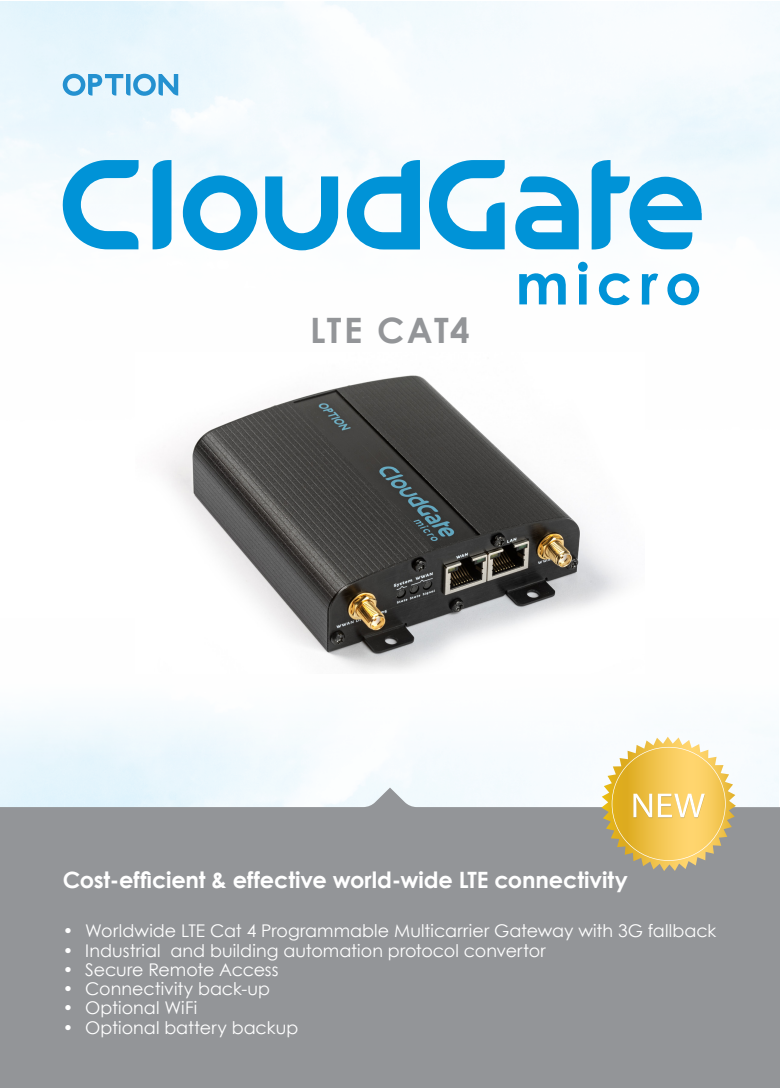
<style>
.page{position:relative;width:780px;height:1088px;background:#fff}
.page>*{position:absolute;margin:0;border:0;box-sizing:border-box;transform-origin:0 0}
.t1{font:700 35px "Century Gothic";letter-spacing:.04em;color:#939598}
.t2{font:700 22.5px "Century Gothic";letter-spacing:-.005em;color:#fff}
.t3{font:17.5px "Century Gothic";letter-spacing:.005em;color:#fff}
</style>
<div class="page">
<img style="left:0;top:1px;width:779px;height:305px">
<svg style="left:63px;top:74px;width:115px;height:22px;background:#8dc7e7"></svg>
<div style="left:0;top:787px;width:780px;height:301px;background:#939598"></div>
<svg style="left:63px;top:160px;width:75px;height:89px"></svg>
<div style="left:153px;top:160px;width:18px;height:89px;background:#0093d7"></div>
<svg style="left:347px;top:160px;width:73px;height:89px"></svg>
<svg style="left:183px;top:175px;width:75px;height:75px"></svg>
<svg style="left:265px;top:176px;width:73px;height:74px"></svg>
<svg style="left:429px;top:160px;width:75px;height:89px"></svg>
<svg style="left:515px;top:176px;width:63px;height:73px"></svg>
<svg style="left:591px;top:160px;width:110px;height:89px"></svg>
<svg style="left:519px;top:273px;width:47px;height:31px"></svg>
<svg style="left:578px;top:262px;width:9px;height:42px"></svg>
<svg style="left:597px;top:273px;width:33px;height:32px"></svg>
<svg style="left:641px;top:273px;width:17px;height:31px"></svg>
<svg style="left:665px;top:273px;width:34px;height:32px"></svg>
<img style="left:162px;top:375px;width:464px;height:299px">
<svg style="left:601px;top:737px;width:134px;height:134px"></svg>
<p class="t1" style="left:310px;top:304px;width:161px">LTE CAT4</p>
<p class="t2" style="left:63px;top:863px;width:566px">Cost-efficient &amp; effective world-wide LTE connectivity</p>
<p class="t3" style="left:63px;top:919px;width:655px">• Worldwide LTE Cat 4 Programmable Multicarrier Gateway with 3G fallback</p>
<p class="t3" style="left:63px;top:938px;width:484px">• Industrial and building automation protocol convertor</p>
<p class="t3" style="left:63px;top:957px;width:217px">• Secure Remote Access</p>
<p class="t3" style="left:63px;top:976px;width:209px">• Connectivity back-up</p>
<p class="t3" style="left:63px;top:996px;width:136px">• Optional WiFi</p>
<p class="t3" style="left:63px;top:1015px;width:237px">• Optional battery backup</p>
</div>
